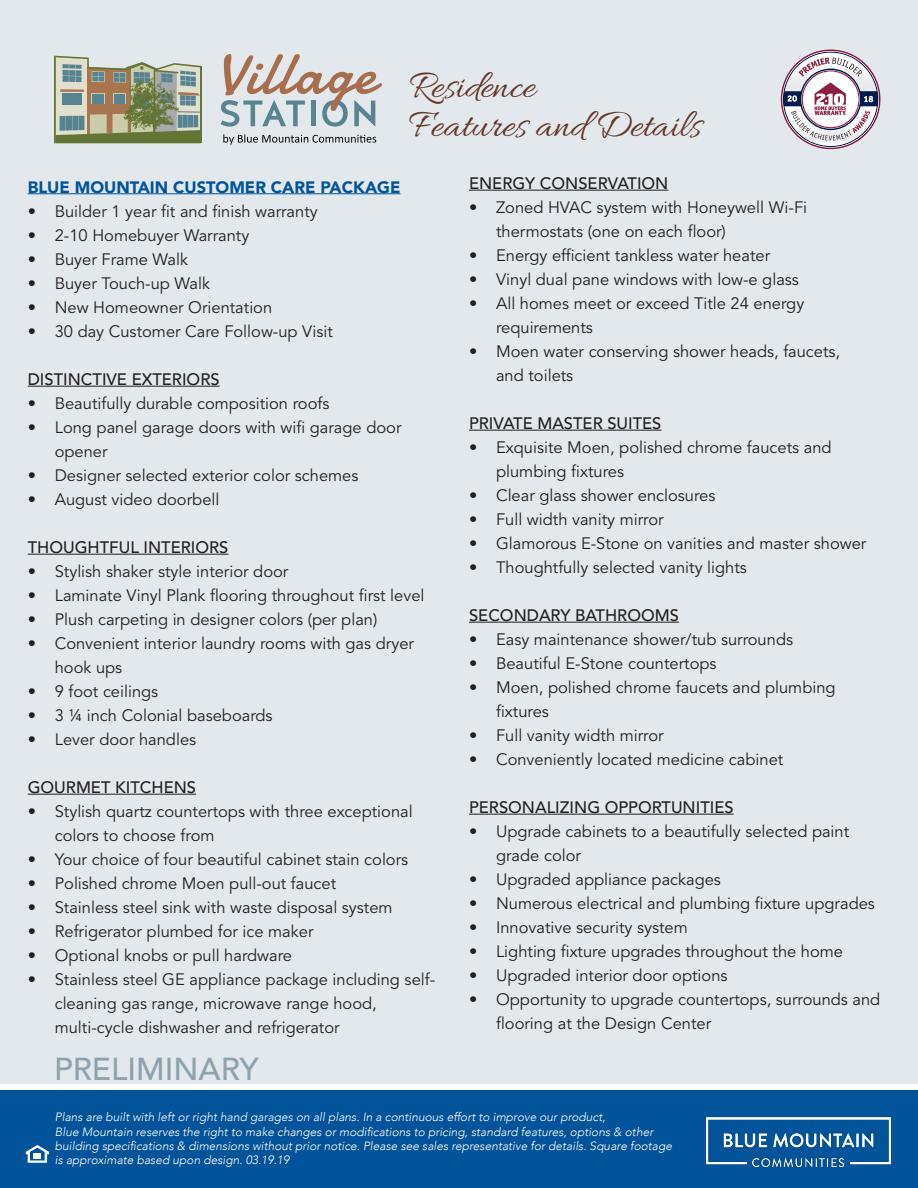
<style>
.page{position:relative;width:918px;height:1188px;background:#fff}
.page>*{position:absolute;margin:0;border:0;box-sizing:border-box;transform-origin:0 0}
.t1{font:40.5px "Allura";color:#663728}
.t2{font:500 31.5px "Avenir LT Std";color:#8ca3af}
.t3{font:16.5px/24px "Avenir LT Std";color:#231f20}
.t4{font:500 16.5px "Avenir LT Std";color:#231f20}
.t5{font:900 16.5px "Avenir";color:#01549a}
.t6{font:italic 300 12px/14.4px "Avenir";color:#fff}
</style>
<div class="page">
<div style="left:0;top:0;width:918px;height:1084px;background:#e2e8eb"></div>
<svg style="left:223px;top:134px;width:153px;height:11px"></svg>
<svg style="left:221px;top:54px;width:161px;height:73px"></svg>
<hr style="left:54px;top:56px;width:2px;height:87px;background:#637534">
<svg style="left:56px;top:56px;width:146px;height:87px;background:#9aa087"></svg>
<div style="left:0;top:1090px;width:918px;height:98px;background:#01549a"></div>
<svg style="left:26px;top:1145px;width:23px;height:18px"></svg>
<img style="left:707px;top:1118px;width:184px;height:48px">
<hr style="left:28px;top:193px;width:372px;height:1px;background:#01549a">
<hr style="left:28px;top:386px;width:192px;height:1px;background:#231f20">
<hr style="left:28px;top:554px;width:200px;height:1px;background:#231f20">
<hr style="left:28px;top:794px;width:168px;height:1px;background:#231f20">
<hr style="left:469px;top:190px;width:199px;height:1px;background:#231f20">
<hr style="left:469px;top:430px;width:192px;height:1px;background:#231f20">
<hr style="left:469px;top:622px;width:210px;height:1px;background:#231f20">
<hr style="left:469px;top:814px;width:265px;height:1px;background:#231f20">
<svg style="left:782px;top:51px;width:98px;height:97px"></svg>
<p class="t1" style="left:409px;top:64px;width:128px">Residence</p>
<p class="t1" style="left:409px;top:103px;width:294px">Features and Details</p>
<p class="t5" style="left:28px;top:173px;width:374px">BLUE MOUNTAIN CUSTOMER CARE PACKAGE</p>
<p class="t3" style="left:28px;top:199px;width:292px">• Builder 1 year fit and finish warranty</p>
<p class="t3" style="left:28px;top:223px;width:223px">• 2-10 Homebuyer Warranty</p>
<p class="t3" style="left:28px;top:247px;width:162px">• Buyer Frame Walk</p>
<p class="t3" style="left:28px;top:271px;width:184px">• Buyer Touch-up Walk</p>
<p class="t3" style="left:28px;top:295px;width:246px">• New Homeowner Orientation</p>
<p class="t3" style="left:28px;top:319px;width:307px">• 30 day Customer Care Follow-up Visit</p>
<p class="t4" style="left:28px;top:369px;width:193px">DISTINCTIVE EXTERIORS</p>
<p class="t3" style="left:28px;top:391px;width:303px">• Beautifully durable composition roofs</p>
<p class="t3" style="left:55px;top:415px;width:348px;text-indent:-27px">• Long panel garage doors with wifi garage door opener</p>
<p class="t3" style="left:28px;top:463px;width:332px">• Designer selected exterior color schemes</p>
<p class="t3" style="left:28px;top:487px;width:193px">• August video doorbell</p>
<p class="t4" style="left:28px;top:537px;width:202px">THOUGHTFUL INTERIORS</p>
<p class="t3" style="left:28px;top:559px;width:262px">• Stylish shaker style interior door</p>
<p class="t3" style="left:28px;top:583px;width:398px">• Laminate Vinyl Plank flooring throughout first level</p>
<p class="t3" style="left:28px;top:607px;width:351px">• Plush carpeting in designer colors (per plan)</p>
<p class="t3" style="left:55px;top:631px;width:361px;text-indent:-27px">• Convenient interior laundry rooms with gas dryer hook ups</p>
<p class="t3" style="left:28px;top:679px;width:132px">• 9 foot ceilings</p>
<p class="t3" style="left:28px;top:703px;width:246px">• 3 ¼ inch Colonial baseboards</p>
<p class="t3" style="left:28px;top:727px;width:170px">• Lever door handles</p>
<p class="t4" style="left:28px;top:777px;width:170px">GOURMET KITCHENS</p>
<p class="t3" style="left:55px;top:799px;width:360px;text-indent:-27px">• Stylish quartz countertops with three exceptional colors to choose from</p>
<p class="t3" style="left:28px;top:847px;width:382px">• Your choice of four beautiful cabinet stain colors</p>
<p class="t3" style="left:28px;top:871px;width:310px">• Polished chrome Moen pull-out faucet</p>
<p class="t3" style="left:28px;top:895px;width:366px">• Stainless steel sink with waste disposal system</p>
<p class="t3" style="left:28px;top:919px;width:287px">• Refrigerator plumbed for ice maker</p>
<p class="t3" style="left:28px;top:943px;width:266px">• Optional knobs or pull hardware</p>
<p class="t3" style="left:55px;top:967px;width:382px;text-indent:-27px">• Stainless steel GE appliance package including self&shy;cleaning gas range, microwave range hood, multi-cycle dishwasher and refrigerator</p>
<p class="t4" style="left:469px;top:173px;width:201px">ENERGY CONSERVATION</p>
<p class="t3" style="left:496px;top:195px;width:313px;text-indent:-27px">• Zoned HVAC system with Honeywell Wi-Fi thermostats (one on each floor)</p>
<p class="t3" style="left:469px;top:243px;width:303px">• Energy efficient tankless water heater</p>
<p class="t3" style="left:469px;top:267px;width:331px">• Vinyl dual pane windows with low-e glass</p>
<p class="t3" style="left:496px;top:291px;width:310px;text-indent:-27px">• All homes meet or exceed Title 24 energy requirements</p>
<p class="t3" style="left:496px;top:339px;width:346px;text-indent:-27px">• Moen water conserving shower heads, faucets, and toilets</p>
<p class="t4" style="left:469px;top:413px;width:194px">PRIVATE MASTER SUITES</p>
<p class="t3" style="left:496px;top:435px;width:337px;text-indent:-27px">• Exquisite Moen, polished chrome faucets and plumbing fixtures</p>
<p class="t3" style="left:469px;top:483px;width:248px">• Clear glass shower enclosures</p>
<p class="t3" style="left:469px;top:507px;width:196px">• Full width vanity mirror</p>
<p class="t3" style="left:469px;top:531px;width:399px">• Glamorous E-Stone on vanities and master shower</p>
<p class="t3" style="left:469px;top:555px;width:279px">• Thoughtfully selected vanity lights</p>
<p class="t4" style="left:469px;top:605px;width:211px">SECONDARY BATHROOMS</p>
<p class="t3" style="left:469px;top:627px;width:326px">• Easy maintenance shower/tub surrounds</p>
<p class="t3" style="left:469px;top:651px;width:249px">• Beautiful E-Stone countertops</p>
<p class="t3" style="left:496px;top:675px;width:341px;text-indent:-27px">• Moen, polished chrome faucets and plumbing fixtures</p>
<p class="t3" style="left:469px;top:723px;width:196px">• Full vanity width mirror</p>
<p class="t3" style="left:469px;top:747px;width:316px">• Conveniently located medicine cabinet</p>
<p class="t4" style="left:469px;top:797px;width:266px">PERSONALIZING OPPORTUNITIES</p>
<p class="t3" style="left:496px;top:819px;width:355px;text-indent:-27px">• Upgrade cabinets to a beautifully selected paint grade color</p>
<p class="t3" style="left:469px;top:867px;width:253px">• Upgraded appliance packages</p>
<p class="t3" style="left:469px;top:891px;width:407px">• Numerous electrical and plumbing fixture upgrades</p>
<p class="t3" style="left:469px;top:915px;width:220px">• Innovative security system</p>
<p class="t3" style="left:469px;top:939px;width:376px">• Lighting fixture upgrades throughout the home</p>
<p class="t3" style="left:469px;top:963px;width:260px">• Upgraded interior door options</p>
<p class="t3" style="left:496px;top:987px;width:386px;text-indent:-27px">• Opportunity to upgrade countertops, surrounds and flooring at the Design Center</p>
<h2 class="t2" style="left:54px;top:1051px;width:206px">PRELIMINARY</h2>
<p class="t6" style="left:55px;top:1110px;width:619px">Plans are built with left or right hand garages on all plans. In a continuous effort to improve our product,<br>Blue Mountain reserves the right to make changes or modifications to pricing, standard features, options &amp; other building specifications &amp; dimensions without prior notice. Please see sales representative for details. Square footage is approximate based upon design. 03.19.19</p>
</div>
